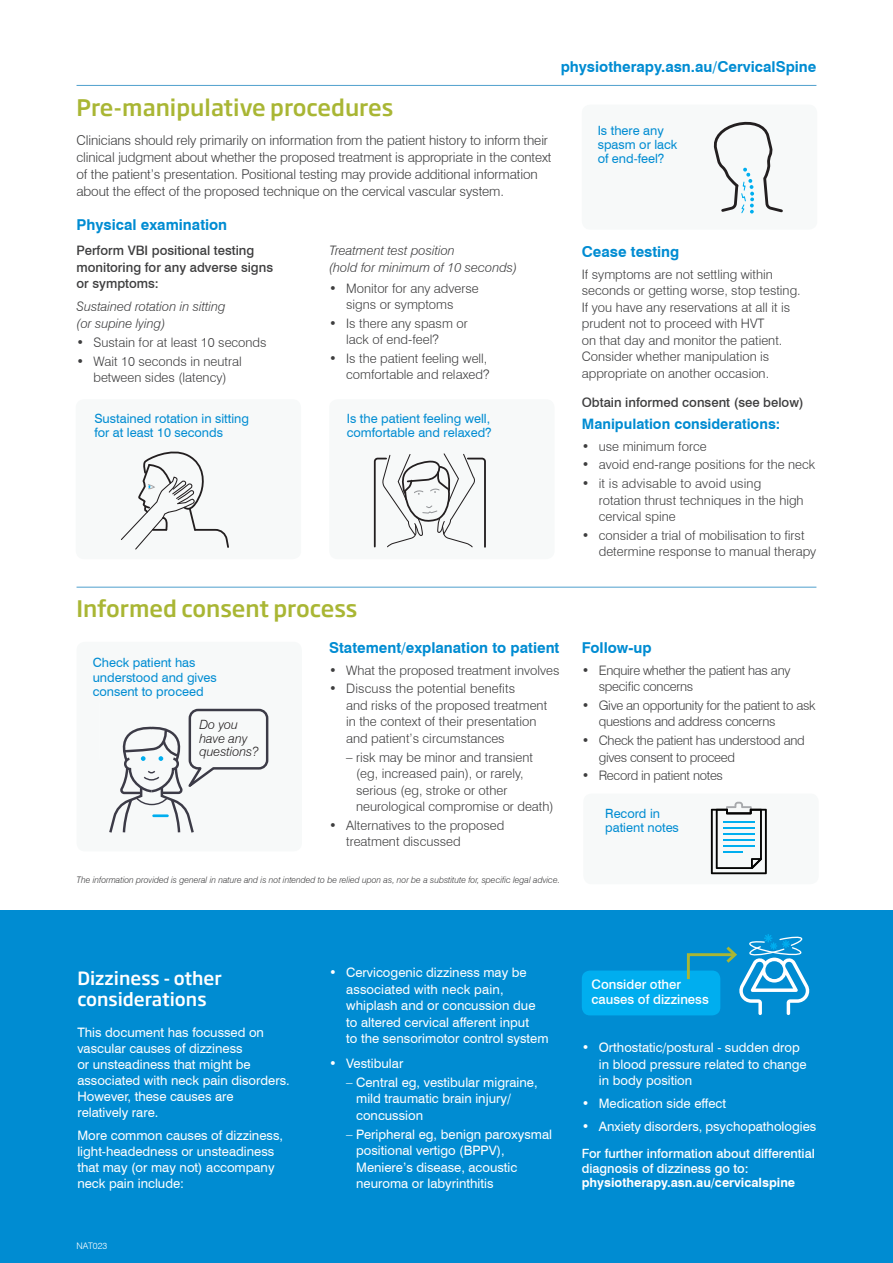
<style>
.page{position:relative;width:893px;height:1263px;background:#fff}
.page>*{position:absolute;margin:0;border:0;box-sizing:border-box;transform-origin:0 0}
.t1{font:500 22.5px "Soho Gothic Std";color:#a9b634}
.t2{font:500 18px/21px "Soho Gothic Std";color:#fff}
.t3{font:700 15px "Swiss 721 BT";color:#008cd2}
.t4{font:700 14.4px "Swiss 721 BT";color:#008cd2}
.t5{font:300 13.5px/17.1px "Swiss 721 BT";letter-spacing:-.01em;color:#3e3e3f}
.t6{font:300 13.05px/16.5px "Swiss 721 BT";color:#3e3e3f}
.t7{font:13.05px/16.5px "Swiss 721 BT";color:#fff}
.t8{font:300 13.05px/16.5px "Swiss 721 BT";letter-spacing:-.02em;color:#3e3e3f}
.t9{font:500 13.05px/16.5px "Swiss 721 BT";color:#3e3e3f}
.t10{font:italic 300 13.05px/16.5px "Swiss 721 BT";color:#3e3e3f}
.t11{font:500 13.05px/14.5px "Swiss 721 BT";color:#fff}
.t12{font:12.75px/14.2px "Swiss 721 BT";color:#008cd2}
.t13{font:500 12.75px/14.5px "Swiss 721 BT";color:#fff}
.t14{font:700 12.75px "Swiss 721 BT";color:#fff}
.t15{font:italic 300 12.75px/13.5px "Swiss 721 BT";color:#231f20}
.t16{font:italic 300 9px "Swiss 721 BT";color:#3e3e3f}
.t17{font:300 9px "Swiss 721 BT";color:#fff}
</style>
<div class="page">
<div style="left:0;top:911px;width:893px;height:352px;background:#008cd2"></div>
<div style="left:77px;top:642px;width:225px;height:209px;background:#f7f9f9;border-radius:9px"></div>
<svg style="left:109px;top:708px;width:160px;height:125px"></svg>
<div style="left:329px;top:399px;width:226px;height:160px;background:#f7f9f9;border-radius:9px"></div>
<hr style="left:77px;top:85px;width:739px;height:1px;background:#4fa0cd">
<hr style="left:77px;top:587px;width:739px;height:1px;background:#4fa0cd">
<div style="left:76px;top:399px;width:225px;height:160px;background:#f7f9f9;border-radius:9px"></div>
<div style="left:582px;top:105px;width:235px;height:125px;background:#f7f9f9;border-radius:9px"></div>
<svg style="left:121px;top:451px;width:108px;height:99px"></svg>
<svg style="left:373px;top:453px;width:113px;height:95px"></svg>
<svg style="left:713px;top:121px;width:70px;height:93px"></svg>
<div style="left:583px;top:793px;width:236px;height:91px;background:#f7f9f9;border-radius:9px"></div>
<svg style="left:711px;top:802px;width:56px;height:72px"></svg>
<div style="left:582px;top:970px;width:138px;height:45px;background:#00aeef;border-radius:8px"></div>
<svg style="left:685px;top:934px;width:125px;height:81px"></svg>
<h1 class="t1" style="left:77px;top:93px;width:318px">Pre-manipulative procedures</h1>
<p class="t5" style="left:77px;top:131px;width:476px">Clinicians should rely primarily on information from the patient history to inform their clinical judgment about whether the proposed treatment is appropriate in the context of the patient’s presentation. Positional testing may provide additional information about the effect of the proposed technique on the cervical vascular system.</p>
<p class="t3" style="left:77px;top:215px;width:152px">Physical examination</p>
<p class="t9" style="left:77px;top:242px;width:198px">Perform VBI positional testing monitoring for any adverse signs or symptoms:</p>
<p class="t10" style="left:77px;top:298px;width:151px">Sustained rotation in sitting (or supine lying)</p>
<p class="t6" style="left:77px;top:334px;width:192px">• Sustain for at least 10 seconds</p>
<p class="t6" style="left:77px;top:353px;width:167px;text-align:center">• Wait 10 seconds in neutral between sides (latency)</p>
<p class="t12" style="left:94px;top:411px;width:156px">Sustained rotation in sitting for at least 10 seconds</p>
<p class="t10" style="left:329px;top:242px;width:190px">Treatment test position<br>(hold for minimum of 10 seconds)</p>
<p class="t6" style="left:346px;top:279px;width:134px;text-indent:-17px">• Monitor for any adverse signs or symptoms</p>
<p class="t6" style="left:346px;top:315px;width:123px;text-indent:-17px">• Is there any spasm or lack of end-feel?</p>
<p class="t6" style="left:329px;top:350px;width:162px;text-align:right">• Is the patient feeling well, comfortable and relaxed?</p>
<p class="t12" style="left:347px;top:411px;width:147px">Is the patient feeling well, comfortable and relaxed?</p>
<p class="t3" style="left:561px;top:58px;width:257px">physiotherapy.asn.au/CervicalSpine</p>
<p class="t12" style="left:598px;top:123px;width:81px">Is there any spasm or lack of end-feel?</p>
<p class="t3" style="left:582px;top:243px;width:99px">Cease testing</p>
<p class="t6" style="left:582px;top:266px;width:220px">If symptoms are not settling within seconds or getting worse, stop testing.<br>If you have any reservations at all it is prudent not to proceed with HVT<br>on that day and monitor the patient.<br>Consider whether manipulation is appropriate on another occasion.</p>
<p class="t9" style="left:582px;top:394px;width:223px">Obtain informed consent (see below)</p>
<p class="t4" style="left:582px;top:415px;width:200px">Manipulation considerations:</p>
<p class="t6" style="left:582px;top:438px;width:126px">• use minimum force</p>
<p class="t6" style="left:582px;top:456px;width:235px">• avoid end-range positions for the neck</p>
<p class="t6" style="left:599px;top:475px;width:206px;text-indent:-17px">• it is advisable to avoid using rotation thrust techniques in the high cervical spine</p>
<p class="t6" style="left:599px;top:527px;width:219px;text-indent:-17px">• consider a trial of mobilisation to first determine response to manual therapy</p>
<h1 class="t1" style="left:77px;top:595px;width:282px">Informed consent process</h1>
<p class="t12" style="left:93px;top:655px;width:126px">Check patient has understood and gives consent to proceed</p>
<p class="t15" style="left:199px;top:718px;width:61px">Do you have any questions?</p>
<p class="t3" style="left:329px;top:639px;width:232px">Statement/explanation to patient</p>
<p class="t6" style="left:329px;top:662px;width:232px">• What the proposed treatment involves</p>
<p class="t6" style="left:346px;top:680px;width:203px;text-indent:-17px">• Discuss the potential benefits<br>and risks of the proposed treatment in the context of their presentation and patient’s circumstances</p>
<p class="t6" style="left:356px;top:748px;width:199px;text-indent:-10px">– risk may be minor and transient (eg, increased pain), or rarely, serious (eg, stroke or other neurological compromise or death)</p>
<p class="t6" style="left:346px;top:817px;width:160px;text-indent:-17px">• Alternatives to the proposed treatment discussed</p>
<p class="t16" style="left:77px;top:874px;width:485px">The information provided is general in nature and is not intended to be relied upon as, nor be a substitute for, specific legal advice.</p>
<p class="t3" style="left:582px;top:639px;width:71px">Follow-up</p>
<p class="t8" style="left:599px;top:662px;width:193px;text-indent:-17px">• Enquire whether the patient has any specific concerns</p>
<p class="t8" style="left:599px;top:697px;width:218px;text-indent:-17px">• Give an opportunity for the patient to ask questions and address concerns</p>
<p class="t8" style="left:599px;top:732px;width:207px;text-indent:-17px">• Check the patient has understood and gives consent to proceed</p>
<p class="t8" style="left:582px;top:767px;width:143px">• Record in patient notes</p>
<p class="t12" style="left:605px;top:806px;width:75px">Record in patient notes</p>
<h2 class="t2" style="left:77px;top:968px;width:146px">Dizziness - other considerations</h2>
<p class="t7" style="left:77px;top:1024px;width:214px;line-height:16px">This document has focussed on vascular causes of dizziness<br>or unsteadiness that might be associated with neck pain disorders.<br>However, these causes are<br>relatively rare.</p>
<p class="t7" style="left:77px;top:1127px;width:207px;line-height:16px">More common causes of dizziness, light-headedness or unsteadiness that may (or may not) accompany neck pain include:</p>
<p class="t17" style="left:77px;top:1240px;width:32px">NAT023</p>
<p class="t7" style="left:346px;top:964px;width:204px;text-indent:-17px">• Cervicogenic dizziness may be associated with neck pain, whiplash and or concussion due to altered cervical afferent input<br>to the sensorimotor control system</p>
<p class="t7" style="left:329px;top:1055px;width:76px">• Vestibular</p>
<p class="t7" style="left:356px;top:1074px;width:183px;text-indent:-10px">– Central eg, vestibular migraine, mild traumatic brain injury/ concussion</p>
<p class="t7" style="left:356px;top:1125px;width:197px;text-indent:-10px">– Peripheral eg, benign paroxysmal positional vertigo (BPPV),<br>Meniere’s disease, acoustic neuroma or labyrinthitis</p>
<p class="t11" style="left:592px;top:977px;width:119px">Consider other causes of dizziness</p>
<p class="t7" style="left:599px;top:1039px;width:209px;text-indent:-17px">• Orthostatic/postural - sudden drop in blood pressure related to change in body position</p>
<p class="t7" style="left:582px;top:1095px;width:146px">• Medication side effect</p>
<p class="t7" style="left:582px;top:1118px;width:236px">• Anxiety disorders, psychopathologies</p>
<p class="t13" style="left:582px;top:1146px;width:235px">For further information about differential diagnosis of dizziness go to:</p>
<p class="t14" style="left:582px;top:1175px;width:215px">physiotherapy.asn.au/cervicalspine</p>
</div>
